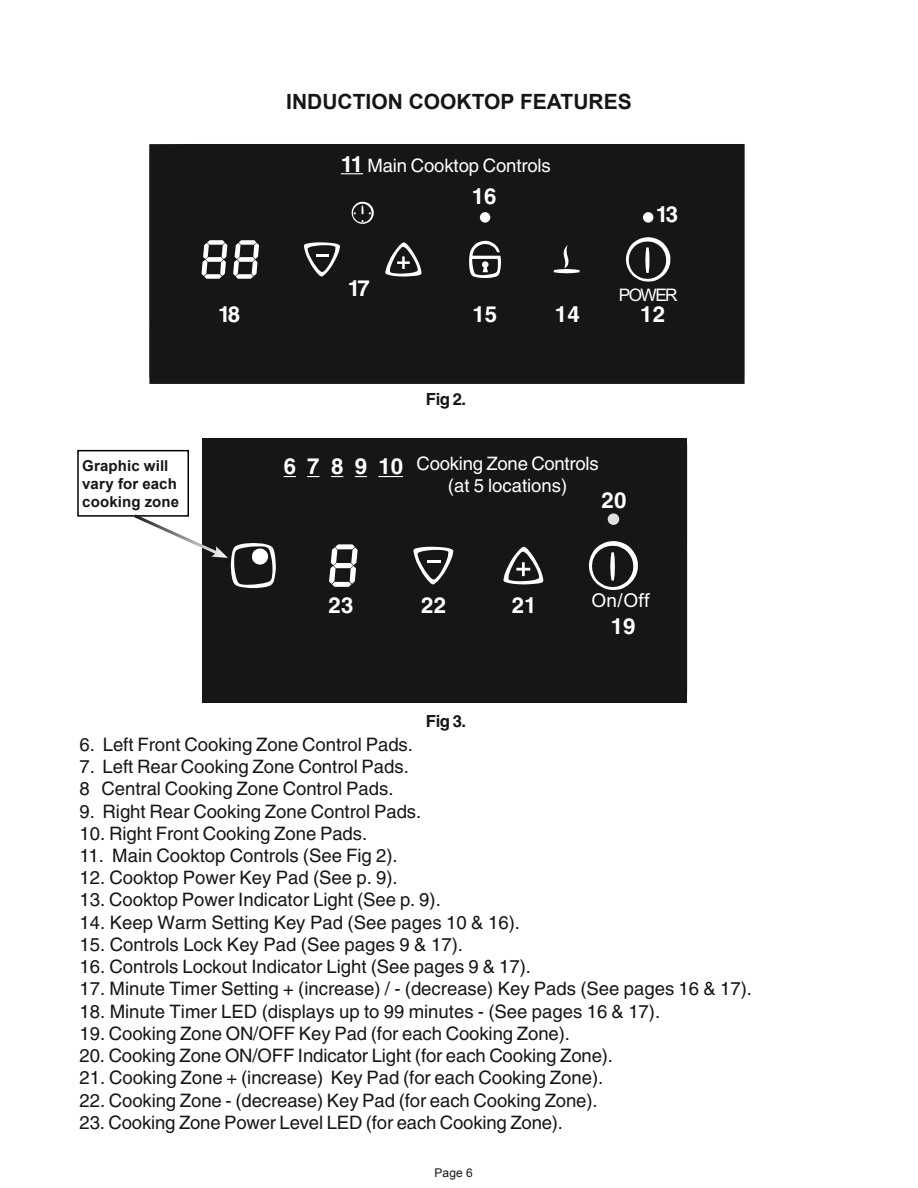
<style>
.page{position:relative;width:918px;height:1188px;background:#fff}
.page>*{position:absolute;margin:0;border:0;box-sizing:border-box;transform-origin:0 0}
.t1{font:700 22.2px "Helvetica";letter-spacing:.01em;color:#fff}
.t2{font:700 21px "Arial";color:#161616}
.t3{font:19.05px "Arial";color:#fff}
.t4{font:18.6px/22.2px "Helvetica";color:#161616}
.t5{font:18.6px/22.2px "Helvetica";letter-spacing:-.005em;color:#fff;text-align:center}
.t6{font:17.25px "Arial";letter-spacing:-.09em;color:#fff}
.t7{font:700 16.65px "Helvetica";letter-spacing:-.025em;color:#161616}
.t8{font:700 15px/18px "Arial";letter-spacing:.01em;color:#161616}
.t9{font:12px "Arial";color:#161616}
.s1{font-weight:700;font-size:22.2px}
</style>
<div class="page">
<div style="left:203px;top:438px;width:484px;height:265px;background:#161616"></div>
<svg style="left:149px;top:378px;width:596px;height:6px;background:#181818"></svg>
<div style="left:149px;top:144px;width:596px;height:234px;background:#161616"></div>
<div style="left:77px;top:450px;width:112px;height:67px;border:2px solid #000"></div>
<svg style="left:131px;top:444px;width:507px;height:252px"></svg>
<p class="t2" style="left:286px;top:90px;width:347px">INDUCTION COOKTOP FEATURES</p>
<p class="t1" style="left:218px;top:306px;width:24px">18</p>
<p class="t8" style="left:82px;top:457px;width:98px">Graphic will vary for each cooking zone</p>
<p class="t5" style="left:341px;top:156px;width:212px"><span class="s1">11</span> Main Cooktop Controls</p>
<p class="t1" style="left:348px;top:280px;width:24px">17</p>
<p class="t1" style="left:472px;top:188px;width:26px">16</p>
<p class="t1" style="left:472px;top:306px;width:26px">15</p>
<p class="t1" style="left:555px;top:306px;width:26px">14</p>
<p class="t7" style="left:426px;top:393px;width:42px">Fig 2.</p>
<p class="t1" style="left:656px;top:206px;width:24px">13</p>
<p class="t6" style="left:619px;top:285px;width:61px">POWER</p>
<p class="t1" style="left:640px;top:306px;width:26px">12</p>
<p class="t1" style="left:284px;top:458px;width:121px">678910</p>
<p class="t5" style="left:417px;top:454px;width:184px">Cooking Zone Controls (at 5 locations)</p>
<p class="t1" style="left:602px;top:492px;width:26px">20</p>
<p class="t1" style="left:329px;top:597px;width:26px">23</p>
<p class="t1" style="left:421px;top:597px;width:26px">22</p>
<p class="t1" style="left:512px;top:597px;width:26px">21</p>
<p class="t7" style="left:426px;top:715px;width:42px">Fig 3.</p>
<p class="t3" style="left:591px;top:590px;width:59px">On/Off</p>
<p class="t1" style="left:611px;top:618px;width:26px">19</p>
<p class="t4" style="left:80px;top:735px;width:335px">6. Left Front Cooking Zone Control Pads.</p>
<p class="t4" style="left:80px;top:757px;width:331px">7. Left Rear Cooking Zone Control Pads.<br>8 Central Cooking Zone Control Pads.</p>
<p class="t4" style="left:80px;top:802px;width:343px">9. Right Rear Cooking Zone Control Pads.</p>
<p class="t4" style="left:80px;top:824px;width:289px">10. Right Front Cooking Zone Pads.</p>
<p class="t4" style="left:80px;top:846px;width:320px">11. Main Cooktop Controls (See Fig 2).</p>
<p class="t4" style="left:80px;top:868px;width:320px">12. Cooktop Power Key Pad (See p. 9).</p>
<p class="t4" style="left:80px;top:891px;width:363px">13. Cooktop Power Indicator Light (See p. 9).</p>
<p class="t4" style="left:80px;top:913px;width:442px">14. Keep Warm Setting Key Pad (See pages 10 &amp; 16).</p>
<p class="t4" style="left:80px;top:935px;width:385px">15. Controls Lock Key Pad (See pages 9 &amp; 17).</p>
<p class="t4" style="left:80px;top:957px;width:453px">16. Controls Lockout Indicator Light (See pages 9 &amp; 17).</p>
<p class="t4" style="left:80px;top:980px;width:674px">17. Minute Timer Setting + (increase) / - (decrease) Key Pads (See pages 16 &amp; 17).</p>
<p class="t4" style="left:80px;top:1002px;width:582px">18. Minute Timer LED (displays up to 99 minutes - (See pages 16 &amp; 17).</p>
<p class="t4" style="left:80px;top:1024px;width:492px">19. Cooking Zone ON/OFF Key Pad (for each Cooking Zone).</p>
<p class="t4" style="left:80px;top:1046px;width:535px">20. Cooking Zone ON/OFF Indicator Light (for each Cooking Zone).</p>
<p class="t4" style="left:80px;top:1068px;width:525px">21. Cooking Zone + (increase) Key Pad (for each Cooking Zone).</p>
<p class="t4" style="left:80px;top:1091px;width:520px">22. Cooking Zone - (decrease) Key Pad (for each Cooking Zone).</p>
<p class="t4" style="left:80px;top:1113px;width:485px">23. Cooking Zone Power Level LED (for each Cooking Zone).</p>
<p class="t9" style="left:435px;top:1166px;width:40px">Page 6</p>
</div>
